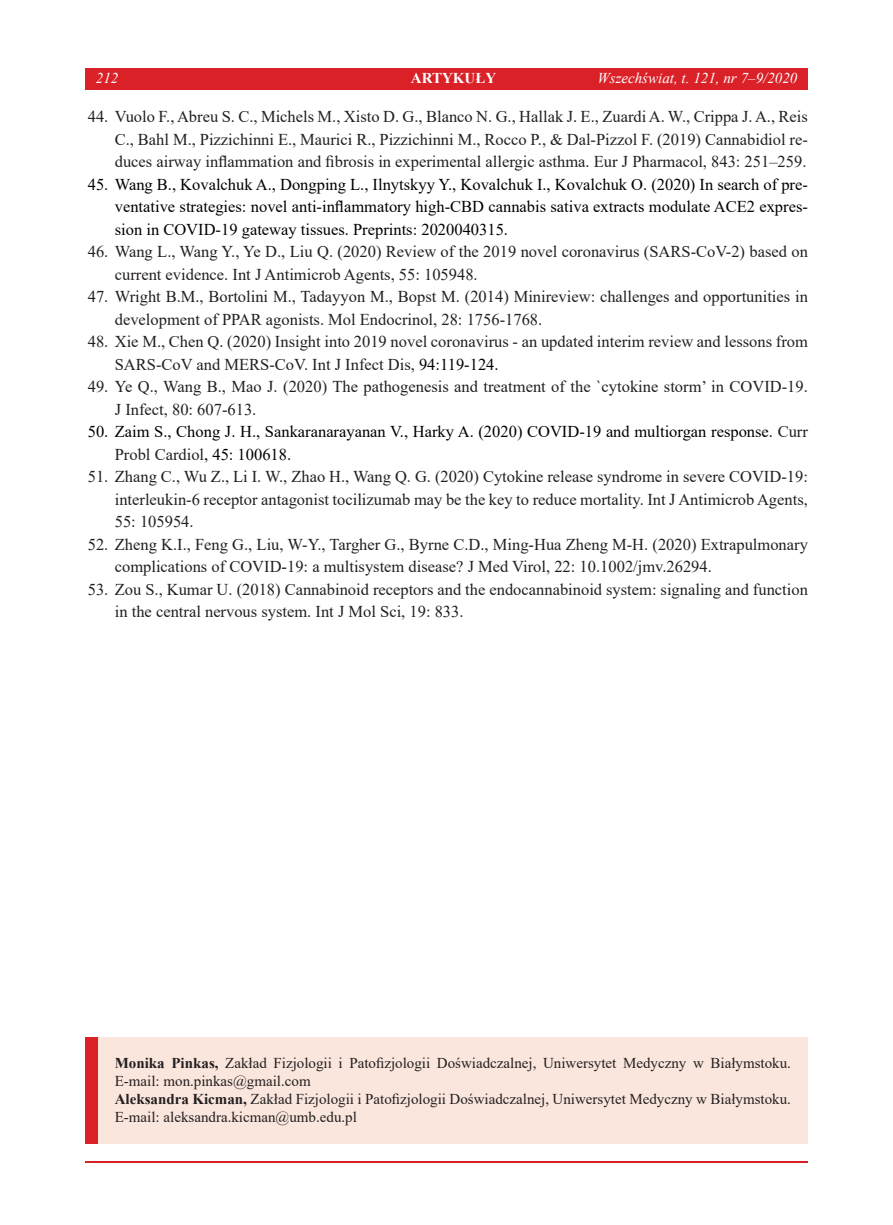
<style>
.page{position:relative;width:893px;height:1225px;background:#fff}
.page>*{position:absolute;margin:0;border:0;box-sizing:border-box;transform-origin:0 0}
.t1{font:16.5px/22.5px "Times New Roman";color:#231f20}
.t2{font:16.5px/22.5px "Times New Roman";color:#000;text-align:justify}
.t3{font:15px/18px "Times New Roman";color:#231f20}
.t4{font:italic 15px "Times New Roman";color:#fff}
.t5{font:700 15px "Times New Roman";color:#fff}
.s1{font-style:normal}
.s2{color:#000}
.s3{color:#231f20}
.s4{font-weight:700}
</style>
<div class="page">
<hr style="left:85px;top:1161px;width:723px;height:1px;background:#da2128">
<div style="left:85px;top:1037px;width:723px;height:106px;background:#fae6dc"></div>
<div style="left:85px;top:1037px;width:13px;height:106px;background:#da2128"></div>
<div style="left:85px;top:68px;width:723px;height:21px;background:#da2128"></div>
<p class="t4" style="left:96px;top:68px;width:24px">212</p>
<p class="t5" style="left:411px;top:67px;width:87px">ARTYKUŁY</p>
<p class="t4" style="left:597px;top:68px;width:201px">Wszechświat, t. 121, nr 7<span class="s1">–</span>9/2020</p>
<p class="t1" style="left:115px;top:105px;width:695px;text-align:justify;text-indent:-27px">44. Vuolo F., Abreu S. C., Michels M., Xisto D. G., Blanco N. G., Hallak J. E., Zuardi A. W., Crippa J. A., Reis C., Bahl M., Pizzichinni E., Maurici R., Pizzichinni M., Rocco P., &amp; Dal-Pizzol F. (2019) Cannabidiol re&shy;duces airway inflammation and fibrosis in experimental allergic asthma. Eur J Pharmacol, 843: 251–259.</p>
<p class="t2" style="left:115px;top:172px;width:695px;text-indent:-27px">45. Wang B., Kovalchuk A., Dongping L., Ilnytskyy Y., Kovalchuk I., Kovalchuk O. (2020) In search of pre&shy;ventative strategies: novel anti-inflammatory high-CBD cannabis sativa extracts modulate ACE2 expres&shy;sion in COVID-19 gateway tissues. Preprints: 2020040315.</p>
<p class="t1" style="left:115px;top:240px;width:695px;text-indent:-27px">46. Wang L., Wang Y., Ye D., Liu Q. (2020) Review of the 2019 novel coronavirus (SARS-CoV-2) based on current evidence. Int J Antimicrob Agents, 55: 105948.</p>
<p class="t1" style="left:115px;top:285px;width:695px;text-indent:-27px">47. Wright B.M., Bortolini M., Tadayyon M., Bopst M. (2014) Minireview: challenges and opportunities in development of PPAR agonists. Mol Endocrinol, 28: 1756-1768.</p>
<p class="t1" style="left:115px;top:330px;width:695px;text-indent:-27px">48. Xie M., Chen Q. (2020) Insight into 2019 novel coronavirus - an updated interim review and lessons from<br>SARS-CoV and MERS-CoV. Int J Infect Dis, <span class="s2">94:119-124.</span></p>
<p class="t1" style="left:115px;top:375px;width:695px;text-indent:-27px">49. Ye Q., Wang B., Mao J. (2020) The pathogenesis and treatment of the `cytokine storm’ in COVID-19.<br>J Infect, 80: 607-613.</p>
<p class="t2" style="left:115px;top:420px;width:695px;text-indent:-27px">50. Zaim S., Chong J. H., Sankaranarayanan V., Harky A. (2020) COVID-19 and multiorgan response. <span class="s3">Curr<br>Probl Cardiol</span>, 45: 100618.</p>
<p class="t1" style="left:115px;top:465px;width:695px;text-align:justify;text-indent:-27px">51. Zhang C., Wu Z., Li I. W., Zhao H., Wang Q. G. (2020) Cytokine release syndrome in severe COVID-19: interleukin-6 receptor antagonist tocilizumab may be the key to reduce mortality. Int J Antimicrob Agents, 55: 105954.</p>
<p class="t1" style="left:115px;top:532px;width:695px;text-indent:-27px">52. Zheng K.I., Feng G., Liu, W-Y., Targher G., Byrne C.D., Ming‐Hua Zheng M-H. (2020) Extrapulmonary complications of COVID‐19: a multisystem disease? J Med Virol, 22: 10.1002/jmv.26294.</p>
<p class="t1" style="left:115px;top:577px;width:695px;text-indent:-27px">53. Zou S., Kumar U. (2018) Cannabinoid receptors and the endocannabinoid system: signaling and function in the central nervous system. Int J Mol Sci, 19: 833.</p>
<p class="t3" style="left:115px;top:1053px;width:678px"><span class="s4">Monika Pinkas,</span> Zakład Fizjologii i Patofizjologii Doświadczalnej, Uniwersytet Medyczny w Białymstoku.<br>E-mail: mon.pinkas@gmail.com<br><span class="s4">Aleksandra Kicman,</span> Zakład Fizjologii i Patofizjologii Doświadczalnej, Uniwersytet Medyczny w Białymstoku.<br>E-mail: aleksandra.kicman@umb.edu.pl</p>
</div>
